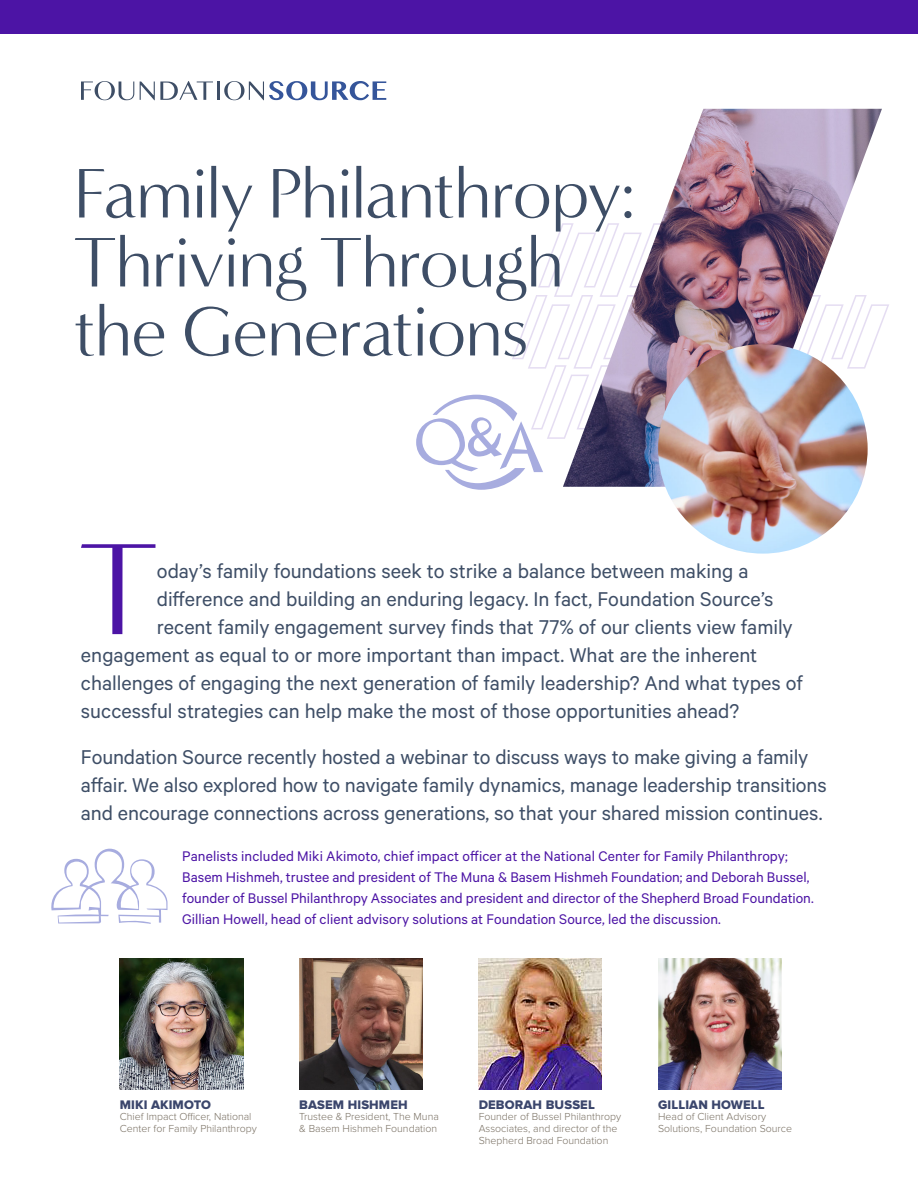
<style>
.page{position:relative;width:918px;height:1188px;background:#fff}
.page>*{position:absolute;margin:0;border:0;box-sizing:border-box;transform-origin:0 0}
.t1{font:133.5px "Minerva Modern";color:#4c14a5}
.t2{font:72px/69px "Minerva Modern";letter-spacing:-.02em;color:#3e4e66}
.t3{font:22.5px/27.9px "Calibre";letter-spacing:-.005em;color:#3e4e66}
.t4{font:15.75px/21px "Calibre";color:#4c14a5}
.t5{font:12.9px "Proxima Nova Extrabld";letter-spacing:.01em;color:#3b466c}
.t6{font:300 10.5px/11.7px "Proxima Nova";color:#786f62}
</style>
<div class="page">
<img style="left:120px;top:958px;width:123px;height:132px">
<img style="left:299px;top:958px;width:123px;height:132px">
<img style="left:479px;top:958px;width:123px;height:132px">
<img style="left:658px;top:958px;width:123px;height:132px">
<svg style="left:512px;top:223px;width:377px;height:216px"></svg>
<img style="left:563px;top:109px;width:319px;height:378px">
<img style="left:658px;top:344px;width:210px;height:210px;border-radius:50%">
<div style="left:0;top:0;width:918px;height:33px;background:#4c14a5"></div>
<svg style="left:81px;top:81px;width:53px;height:19px"></svg>
<svg style="left:140px;top:81px;width:73px;height:19px"></svg>
<hr style="left:217px;top:82px;width:3px;height:18px;background:#3e4e66">
<svg style="left:224px;top:81px;width:162px;height:19px"></svg>
<svg style="left:416px;top:395px;width:127px;height:95px"></svg>
<svg style="left:51px;top:849px;width:116px;height:75px"></svg>
<h2 class="t2" style="left:73px;top:160px;width:564px">Family Philanthropy:<br>Thriving Through the Generations</h2>
<h1 class="t1" style="left:78px;top:513px;width:81px">T</h1>
<p class="t3" style="left:157px;top:559px;width:593px">oday’s family foundations seek to strike a balance between making a</p>
<p class="t3" style="left:157px;top:587px;width:618px">difference and building an enduring legacy. In fact, Foundation Source’s</p>
<p class="t3" style="left:157px;top:615px;width:638px">recent family engagement survey finds that 77% of our clients view family</p>
<p class="t3" style="left:81px;top:643px;width:678px">engagement as equal to or more important than impact. What are the inherent</p>
<p class="t3" style="left:81px;top:671px;width:723px">challenges of engaging the next generation of family leadership? And what types of</p>
<p class="t3" style="left:81px;top:699px;width:660px">successful strategies can help make the most of those opportunities ahead?</p>
<p class="t3" style="left:81px;top:745px;width:747px">Foundation Source recently hosted a webinar to discuss ways to make giving a family affair. We also explored how to navigate family dynamics, manage leadership transitions and encourage connections across generations, so that your shared mission continues.</p>
<p class="t4" style="left:182px;top:847px;width:633px">Panelists included Miki Akimoto, chief impact officer at the National Center for Family Philanthropy; Basem Hishmeh, trustee and president of The Muna &amp; Basem Hishmeh Foundation; and Deborah Bussel, founder of Bussel Philanthropy Associates and president and director of the Shepherd Broad Foundation.<br>Gillian Howell, head of client advisory solutions at Foundation Source, led the discussion.</p>
<p class="t5" style="left:120px;top:1097px;width:93px">MIKI AKIMOTO</p>
<p class="t6" style="left:120px;top:1111px;width:138px">Chief Impact Officer, National<br>Center for Family Philanthropy</p>
<p class="t5" style="left:299px;top:1097px;width:110px">BASEM HISHMEH</p>
<p class="t6" style="left:299px;top:1111px;width:141px">Trustee &amp; President, The Muna &amp; Basem Hishmeh Foundation</p>
<p class="t5" style="left:479px;top:1097px;width:118px">DEBORAH BUSSEL</p>
<p class="t6" style="left:479px;top:1111px;width:144px">Founder of Bussel Philanthropy<br>Associates, and director of the<br>Shepherd Broad Foundation</p>
<p class="t5" style="left:658px;top:1097px;width:108px">GILLIAN HOWELL</p>
<p class="t6" style="left:658px;top:1111px;width:136px">Head of Client Advisory<br>Solutions, Foundation Source</p>
</div>
